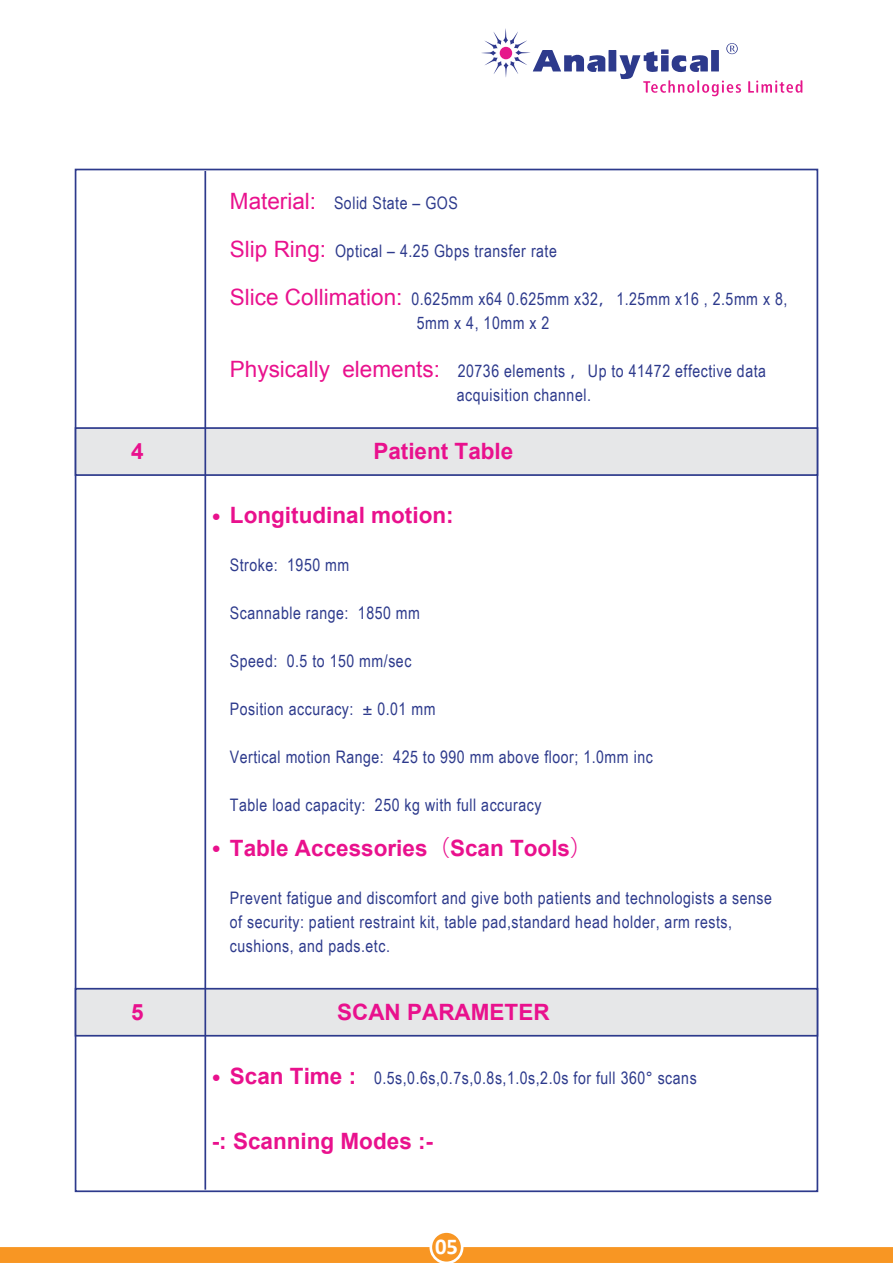
<style>
.page{position:relative;width:893px;height:1263px;background:#fff}
.page>*{position:absolute;margin:0;border:0;box-sizing:border-box;transform-origin:0 0}
.t1{font:700 22.65px "Calibri";color:#fff}
.t2{font:700 22.5px "Arial";color:#e9118d}
.t3{font:17.25px/24px "Arial Narrow";letter-spacing:.03em;color:#2d3a8c}
.t4{font:700 15px "Arial";color:#e9118d}
.s1{font-family:"Arial";font-size:22.5px;color:#e9118d}
.s2{font-family:"Koz Go Pr 6 N"}
.s3{font-family:"Koz Go Pr 6 N";font-weight:400}
.s4{font-family:"Arial";font-weight:700;font-size:22.5px;color:#e9118d}
</style>
<div class="page">
<svg style="left:0;top:1247px;width:440px;height:16px;background:#f89725"></svg>
<svg style="left:453px;top:1247px;width:440px;height:16px;background:#f89725"></svg>
<div style="left:432px;top:1233px;width:29px;height:28px;background:#f89623;border-radius:50%"></div>
<svg style="left:748px;top:80px;width:55px;height:13px"></svg>
<svg style="left:481px;top:28px;width:260px;height:68px"></svg>
<div style="left:500px;top:47px;width:12px;height:12px;background:#e6178a;border-radius:50%"></div>
<div style="left:75px;top:427px;width:743px;height:49px;background:#e6e7e8;border:2px solid #2d3a8c"></div>
<div style="left:75px;top:988px;width:743px;height:48px;background:#e6e7e8;border:2px solid #2d3a8c"></div>
<hr style="left:204px;top:171px;width:2px;height:1019px;background:#2d3a8c">
<p class="t3" style="left:230px;top:190px;width:229px"><span class="s1">Material:</span> Solid State – GOS</p>
<p class="t3" style="left:230px;top:238px;width:328px"><span class="s1">Slip Ring:</span> Optical – 4.25 Gbps transfer rate</p>
<p class="t3" style="left:417px;top:286px;width:372px;text-indent:-187px"><span class="s1">Slice Collimation:</span> 0.625mm x64 0.625mm x32<span class="s2">，</span>1.25mm x16 , 2.5mm x 8,<br>5mm x 4, 10mm x 2</p>
<p class="t3" style="left:457px;top:358px;width:311px;text-indent:-227px"><span class="s1">Physically elements:</span> 20736 elements <span class="s2">，</span>Up to 41472 effective data acquisition channel.</p>
<h2 class="t2" style="left:131px;top:436px;width:14px">4</h2>
<h2 class="t2" style="left:373px;top:436px;width:142px">Patient Table</h2>
<p class="t4" style="left:212px;top:506px;width:11px">●</p>
<p class="t4" style="left:212px;top:838px;width:11px">●</p>
<h2 class="t2" style="left:230px;top:500px;width:225px">Longitudinal motion:</h2>
<p class="t3" style="left:230px;top:552px;width:121px">Stroke: 1950 mm</p>
<p class="t3" style="left:230px;top:600px;width:192px">Scannable range: 1850 mm</p>
<p class="t3" style="left:230px;top:648px;width:183px">Speed: 0.5 to 150 mm/sec</p>
<p class="t3" style="left:230px;top:696px;width:207px">Position accuracy: ± 0.01 mm</p>
<p class="t3" style="left:230px;top:744px;width:424px">Vertical motion Range: 425 to 990 mm above floor; 1.0mm inc</p>
<p class="t3" style="left:230px;top:792px;width:313px">Table load capacity: 250 kg with full accuracy</p>
<h2 class="t2" style="left:230px;top:833px;width:364px">Table Accessories<span class="s3">（</span>Scan Tools<span class="s3">）</span></h2>
<p class="t3" style="left:230px;top:885px;width:544px">Prevent fatigue and discomfort and give both patients and technologists a sense of security: patient restraint kit, table pad,standard head holder, arm rests, cushions, and pads.etc.</p>
<h2 class="t2" style="left:131px;top:997px;width:14px">5</h2>
<h2 class="t2" style="left:337px;top:997px;width:214px">SCAN PARAMETER</h2>
<p class="t4" style="left:212px;top:1066px;width:11px">●</p>
<p class="t3" style="left:230px;top:1065px;width:468px"><span class="s4">Scan Time :</span> 0.5s,0.6s,0.7s,0.8s,1.0s,2.0s for full 360° scans</p>
<h2 class="t2" style="left:212px;top:1126px;width:223px">-: Scanning Modes :-</h2>
<h1 class="t1" style="left:435px;top:1232px;width:24px">05</h1>
</div>
